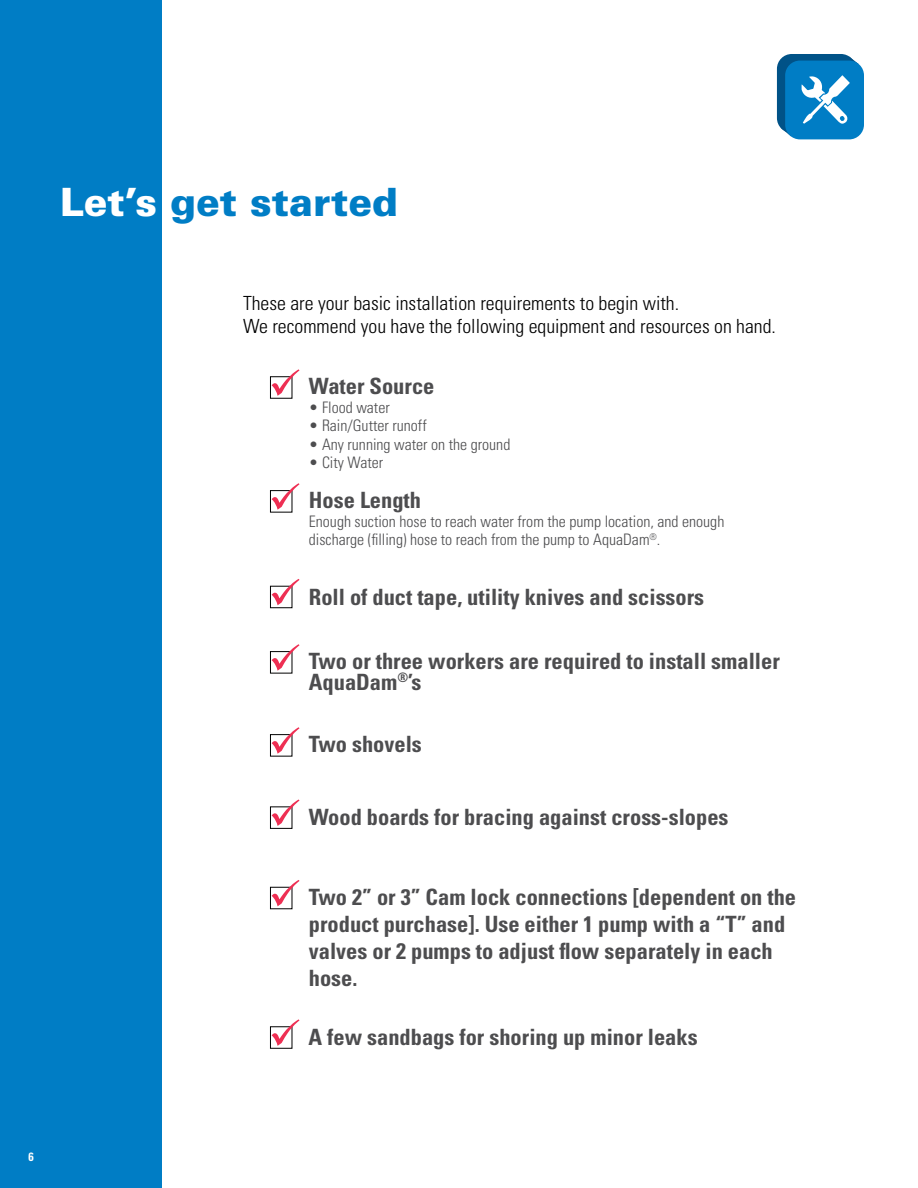
<style>
.page{position:relative;width:918px;height:1188px;background:#fff}
.page>*{position:absolute;margin:0;border:0;box-sizing:border-box;transform-origin:0 0}
.t1{font:900 39px "Univers LT Std";color:#007dc5}
.t2{font:700 condensed 22.5px/27px "Univers LT Std";color:#4d4d4f}
.t3{font:300 condensed 19.5px/23.4px "Univers LT Std";color:#000}
.t4{font:300 condensed 15.9px/18.5px "Univers LT Std";color:#4d4d4f}
.t5{font:700 condensed 12px "Univers LT Std";color:#fff}
.s1{color:#fff}
</style>
<div class="page">
<div style="left:0;top:0;width:162px;height:1188px;background:#007dc5"></div>
<div style="left:777px;top:54px;width:79px;height:79px;background:#005287;border-radius:15px"></div>
<svg style="left:781px;top:128px;width:10px;height:9px"></svg>
<svg style="left:849px;top:56px;width:9px;height:8px"></svg>
<div style="left:785px;top:61px;width:79px;height:78px;background:#007dc5;border-radius:15px"></div>
<svg style="left:802px;top:75px;width:48px;height:49px"></svg>
<div style="left:270px;top:376px;width:22px;height:23px;border:1px solid #000"></div>
<svg style="left:272px;top:369px;width:28px;height:27px"></svg>
<div style="left:270px;top:490px;width:22px;height:23px;border:1px solid #000"></div>
<svg style="left:272px;top:483px;width:28px;height:27px"></svg>
<div style="left:270px;top:586px;width:22px;height:22px;border:1px solid #000"></div>
<svg style="left:272px;top:579px;width:28px;height:26px"></svg>
<div style="left:270px;top:806px;width:22px;height:23px;border:1px solid #000"></div>
<svg style="left:272px;top:799px;width:28px;height:27px"></svg>
<div style="left:270px;top:651px;width:22px;height:23px;border:1px solid #000"></div>
<svg style="left:272px;top:644px;width:28px;height:27px"></svg>
<div style="left:270px;top:887px;width:22px;height:22px;border:1px solid #000"></div>
<svg style="left:272px;top:880px;width:28px;height:26px"></svg>
<div style="left:270px;top:1026px;width:22px;height:23px;border:1px solid #000"></div>
<svg style="left:272px;top:1019px;width:28px;height:27px"></svg>
<div style="left:270px;top:734px;width:22px;height:23px;border:1px solid #000"></div>
<svg style="left:272px;top:727px;width:28px;height:27px"></svg>
<h1 class="t1" style="left:60px;top:178px;width:340px"><span class="s1">Let’s</span> get started</h1>
<p class="t3" style="left:243px;top:291px;width:535px">These are your basic installation requirements to begin with.<br>We recommend you have the following equipment and resources on hand.</p>
<p class="t2" style="left:309px;top:373px;width:127px">Water Source</p>
<p class="t4" style="left:309px;top:398px;width:82px">• Flood water</p>
<p class="t4" style="left:309px;top:416px;width:119px">• Rain/Gutter runoff</p>
<p class="t4" style="left:309px;top:435px;width:203px">• Any running water on the ground</p>
<p class="t4" style="left:309px;top:453px;width:76px">• City Water</p>
<p class="t2" style="left:309px;top:486px;width:114px">Hose Length</p>
<p class="t4" style="left:309px;top:512px;width:417px">Enough suction hose to reach water from the pump location, and enough discharge (filling) hose to reach from the pump to AquaDam<sup>®</sup>.</p>
<p class="t2" style="left:309px;top:584px;width:397px">Roll of duct tape, utility knives and scissors</p>
<p class="t2" style="left:309px;top:650px;width:473px;line-height:21.1px">Two or three workers are required to install smaller<br>AquaDam<sup>®</sup>’s</p>
<p class="t2" style="left:309px;top:731px;width:115px">Two shovels</p>
<p class="t2" style="left:309px;top:803px;width:421px">Wood boards for bracing against cross-slopes</p>
<p class="t2" style="left:309px;top:883px;width:489px">Two 2” or 3” Cam lock connections [dependent on the product purchase]. Use either 1 pump with a “T” and valves or 2 pumps to adjust flow separately in each hose.</p>
<p class="t2" style="left:309px;top:1023px;width:391px">A few sandbags for shoring up minor leaks</p>
<p class="t5" style="left:29px;top:1149px;width:7px">6</p>
</div>
